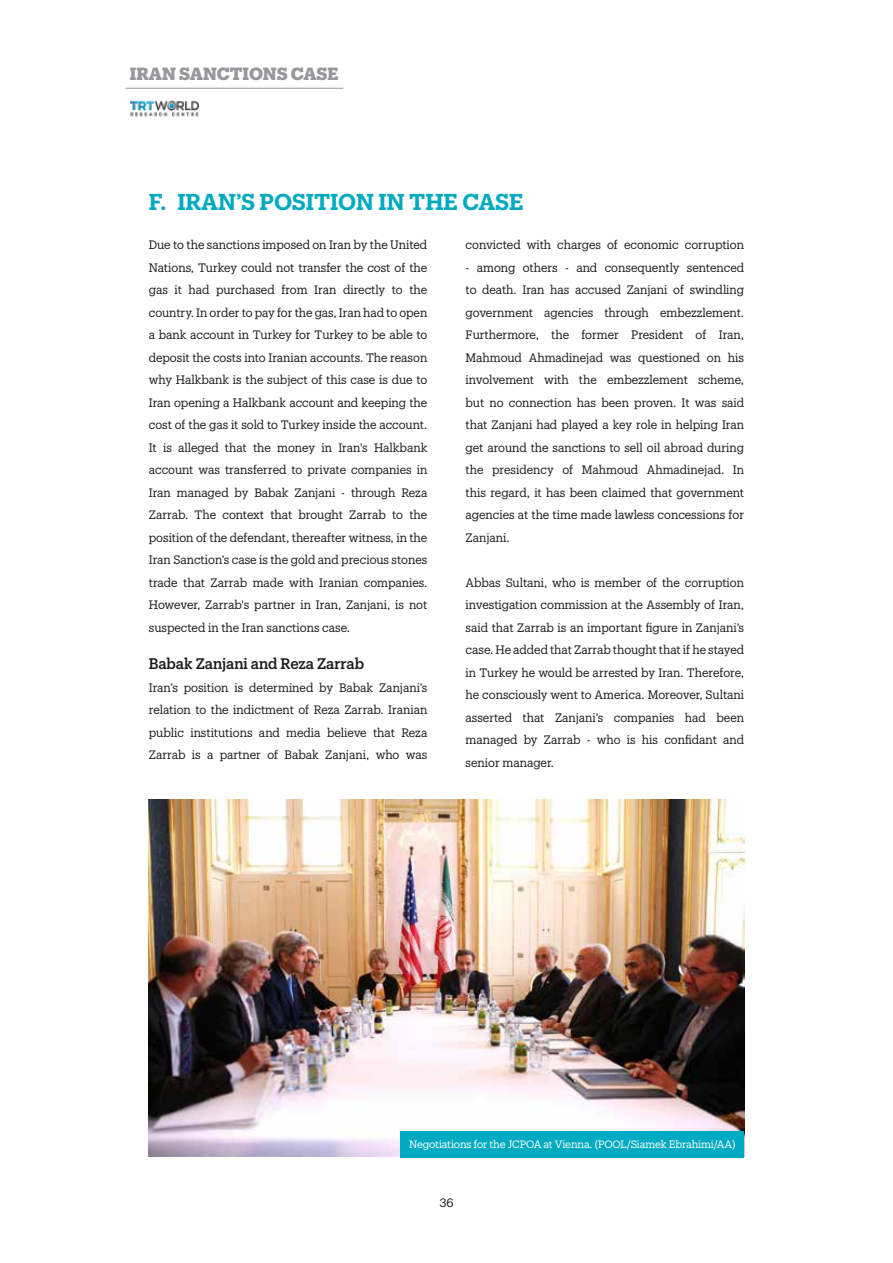
<style>
.page{position:relative;width:893px;height:1263px;background:#fff}
.page>*{position:absolute;margin:0;border:0;box-sizing:border-box;transform-origin:0 0}
.t1{font:600 22.5px "Produkt";color:#00aac1}
.t2{font:700 17.4px "Produkt";letter-spacing:-.005em;color:#98989c}
.t3{font:500 15px "Produkt";color:#1b1c20}
.t4{font:12px/22.5px "Produkt";color:#1b1c20;text-align:justify}
.t5{font:10.5px "Produkt";letter-spacing:-.01em;color:#fff}
</style>
<div class="page">
<hr style="left:125px;top:88px;width:218px;height:1px;background:#98989c">
<img style="left:130px;top:100px;width:68px;height:17px">
<img style="left:149px;top:800px;width:595px;height:356px">
<div style="left:401px;top:1131px;width:343px;height:27px;background:#00aac1"></div>
<h2 class="t2" style="left:130px;top:61px;width:210px">IRAN SANCTIONS CASE</h2>
<h1 class="t1" style="left:149px;top:186px;width:376px">F. IRAN’S POSITION IN THE CASE</h1>
<p class="t4" style="left:149px;top:233px;width:280px">Due to the sanctions imposed on Iran by the United Nations, Turkey could not transfer the cost of the gas it had purchased from Iran directly to the country. In order to pay for the gas, Iran had to open a bank account in Turkey for Turkey to be able to deposit the costs into Iranian accounts. The reason why Halkbank is the subject of this case is due to Iran opening a Halkbank account and keeping the cost of the gas it sold to Turkey inside the account.<br>It is alleged that the money in Iran's Halkbank account was transferred to private companies in Iran managed by Babak Zanjani - through Reza Zarrab. The context that brought Zarrab to the position of the defendant, thereafter witness, in the Iran Sanction’s case is the gold and precious stones trade that Zarrab made with Iranian companies.<br>However, Zarrab's partner in Iran, Zanjani, is not suspected in the Iran sanctions case.</p>
<p class="t3" style="left:149px;top:653px;width:217px">Babak Zanjani and Reza Zarrab</p>
<p class="t4" style="left:149px;top:675px;width:280px">Iran’s position is determined by Babak Zanjani’s relation to the indictment of Reza Zarrab. Iranian public institutions and media believe that Reza Zarrab is a partner of Babak Zanjani, who was</p>
<p class="t4" style="left:466px;top:233px;width:280px">convicted with charges of economic corruption</p>
<p class="t4" style="left:466px;top:255px;width:280px">- among others - and consequently sentenced to death. Iran has accused Zanjani of swindling government agencies through embezzlement.<br>Furthermore, the former President of Iran, Mahmoud Ahmadinejad was questioned on his involvement with the embezzlement scheme, but no connection has been proven. It was said that Zanjani had played a key role in helping Iran get around the sanctions to sell oil abroad during the presidency of Mahmoud Ahmadinejad. In this regard, it has been claimed that government agencies at the time made lawless concessions for Zanjani.</p>
<p class="t4" style="left:466px;top:570px;width:280px">Abbas Sultani, who is member of the corruption investigation commission at the Assembly of Iran, said that Zarrab is an important figure in Zanjani’s case. He added that Zarrab thought that if he stayed in Turkey he would be arrested by Iran. Therefore, he consciously went to America. Moreover, Sultani asserted that Zanjani’s companies had been managed by Zarrab - who is his confidant and senior manager.</p>
<p class="t5" style="left:409px;top:1137px;width:328px">Negotiations for the JCPOA at Vienna. (POOL/Siamek Ebrahimi/AA)</p>
<p class="t4" style="left:439px;top:1191px;width:16px">36</p>
</div>
